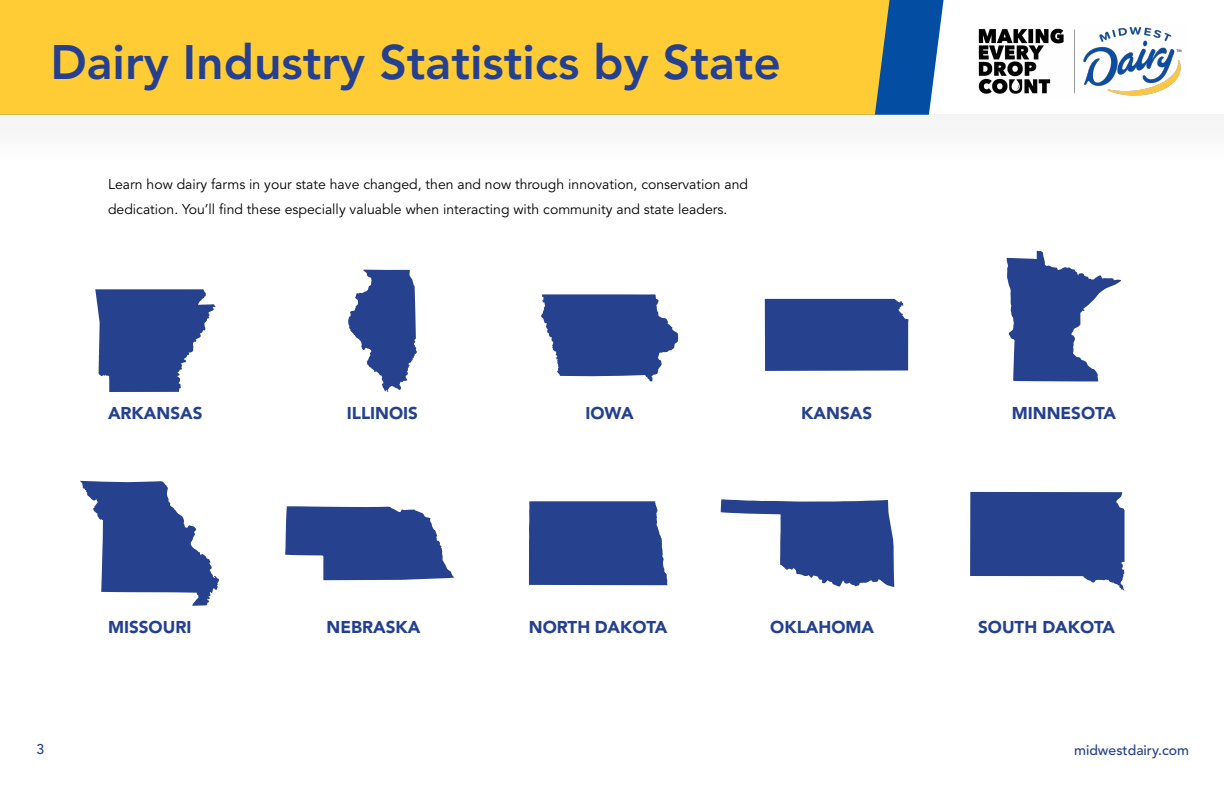
<style>
.page{position:relative;width:1224px;height:792px;background:#fff}
.page>*{position:absolute;margin:0;border:0;box-sizing:border-box;transform-origin:0 0}
.t1{font:800 48px "Avenir";color:#25408f}
.t2{font:900 17px "Avenir";color:#25408f}
.t3{font:14px/25px "Avenir";color:#000}
.t4{font:500 14px "Avenir";color:#25408f}
</style>
<div class="page">
<svg style="left:891px;top:0;width:53px;height:115px;background:#2868af"></svg>
<div style="left:0;top:0;width:891px;height:115px;background:#ffcc36"></div>
<img style="left:978px;top:26px;width:204px;height:70px">
<svg style="left:1006px;top:250px;width:115px;height:131px"></svg>
<svg style="left:95px;top:289px;width:120px;height:103px"></svg>
<svg style="left:348px;top:270px;width:69px;height:122px"></svg>
<svg style="left:541px;top:294px;width:138px;height:88px"></svg>
<div style="left:765px;top:299px;width:144px;height:72px;background:#26418d"></div>
<svg style="left:80px;top:481px;width:139px;height:125px"></svg>
<svg style="left:285px;top:506px;width:169px;height:74px"></svg>
<div style="left:529px;top:501px;width:139px;height:84px;background:#26418d"></div>
<svg style="left:720px;top:499px;width:174px;height:88px"></svg>
<svg style="left:970px;top:492px;width:155px;height:98px;background:#445b9c"></svg>
<h1 class="t1" style="left:50px;top:34px;width:732px">Dairy Industry Statistics by State</h1>
<p class="t3" style="left:108px;top:172px;width:642px">Learn how dairy farms in your state have changed, then and now through innovation, conservation and dedication. You’ll find these especially valuable when interacting with community and state leaders.</p>
<p class="t2" style="left:108px;top:403px;width:96px">ARKANSAS</p>
<p class="t2" style="left:347px;top:403px;width:73px">ILLINOIS</p>
<p class="t2" style="left:585px;top:403px;width:50px">IOWA</p>
<p class="t2" style="left:801px;top:403px;width:72px">KANSAS</p>
<p class="t2" style="left:1012px;top:403px;width:106px">MINNESOTA</p>
<p class="t2" style="left:108px;top:617px;width:85px">MISSOURI</p>
<p class="t2" style="left:327px;top:617px;width:95px">NEBRASKA</p>
<p class="t2" style="left:529px;top:617px;width:140px">NORTH DAKOTA</p>
<p class="t2" style="left:770px;top:617px;width:105px">OKLAHOMA</p>
<p class="t2" style="left:978px;top:617px;width:138px">SOUTH DAKOTA</p>
<p class="t4" style="left:36px;top:741px;width:9px">3</p>
<p class="t4" style="left:1074px;top:742px;width:116px">midwestdairy.com</p>
</div>
